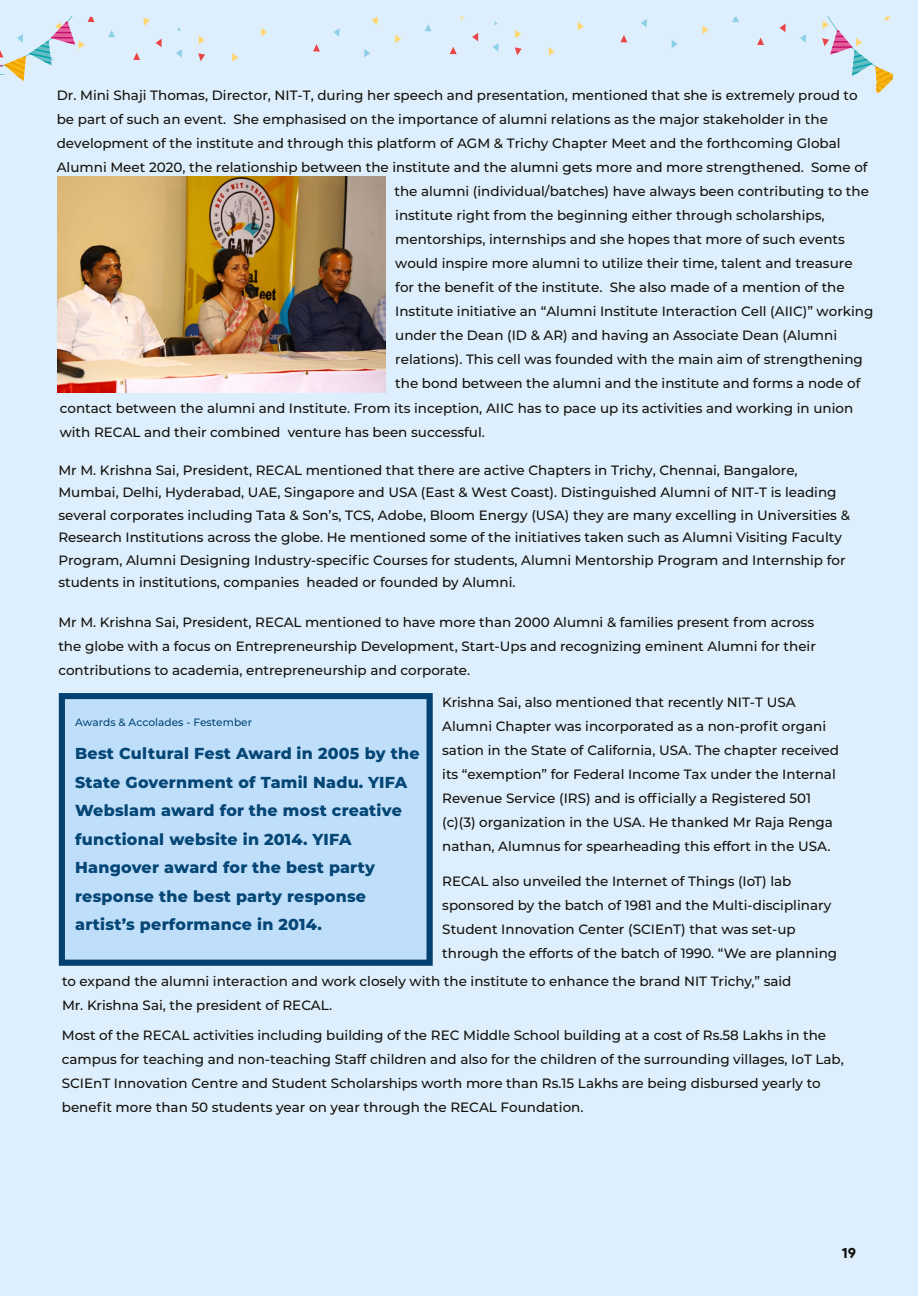
<style>
.page{position:relative;width:918px;height:1296px;background:#fff}
.page>*{position:absolute;margin:0;border:0;box-sizing:border-box;transform-origin:0 0}
.t1{font:800 15.9px/28.5px "Montserrat";letter-spacing:.015em;color:#044675}
.t2{font:900 14.55px "Product Sans";color:#13110c}
.t3{font:500 13.5px/24px "Montserrat";color:#13110c}
.t4{font:500 10.65px "Montserrat";color:#044675}
</style>
<div class="page">
<div style="left:0;top:0;width:918px;height:17px;background:#ddeffc"></div>
<div style="left:893px;top:0;width:25px;height:1296px;background:#ddeffc"></div>
<div style="left:0;top:1280px;width:893px;height:16px;background:#ddeffc"></div>
<div style="left:0;top:17px;width:893px;height:1263px;background:#ddeefc"></div>
<div style="left:66px;top:700px;width:360px;height:259px;background:#bfdef9"></div>
<div style="left:59px;top:693px;width:374px;height:273px;border:6px solid #044675"></div>
<svg style="left:515px;top:30px;width:6px;height:8px"></svg>
<svg style="left:364px;top:49px;width:6px;height:8px"></svg>
<svg style="left:472px;top:33px;width:6px;height:8px"></svg>
<svg style="left:395px;top:35px;width:6px;height:8px"></svg>
<svg style="left:549px;top:47px;width:6px;height:9px"></svg>
<svg style="left:372px;top:17px;width:6px;height:8px"></svg>
<svg style="left:578px;top:22px;width:6px;height:8px"></svg>
<svg style="left:425px;top:24px;width:7px;height:7px"></svg>
<svg style="left:493px;top:43px;width:6px;height:9px"></svg>
<svg style="left:333px;top:28px;width:7px;height:9px"></svg>
<svg style="left:450px;top:47px;width:7px;height:7px"></svg>
<svg style="left:313px;top:44px;width:7px;height:8px"></svg>
<svg style="left:515px;top:47px;width:7px;height:8px"></svg>
<svg style="left:672px;top:40px;width:6px;height:8px"></svg>
<svg style="left:780px;top:24px;width:6px;height:8px"></svg>
<svg style="left:702px;top:26px;width:7px;height:8px"></svg>
<svg style="left:732px;top:17px;width:7px;height:5px"></svg>
<svg style="left:800px;top:34px;width:6px;height:9px"></svg>
<svg style="left:641px;top:19px;width:6px;height:9px"></svg>
<svg style="left:757px;top:38px;width:7px;height:7px"></svg>
<svg style="left:620px;top:35px;width:7px;height:7px"></svg>
<svg style="left:199px;top:36px;width:6px;height:8px"></svg>
<svg style="left:156px;top:39px;width:6px;height:8px"></svg>
<svg style="left:232px;top:53px;width:6px;height:9px"></svg>
<svg style="left:143px;top:18px;width:7px;height:8px"></svg>
<svg style="left:261px;top:28px;width:6px;height:8px"></svg>
<svg style="left:108px;top:30px;width:7px;height:7px"></svg>
<svg style="left:176px;top:49px;width:6px;height:9px"></svg>
<svg style="left:133px;top:53px;width:7px;height:7px"></svg>
<svg style="left:198px;top:53px;width:7px;height:8px"></svg>
<svg style="left:822px;top:17px;width:71px;height:77px"></svg>
<svg style="left:0;top:17px;width:95px;height:65px"></svg>
<img style="left:57px;top:176px;width:329px;height:216px">
<p class="t3" style="left:57px;top:83px;width:802px">Dr. Mini Shaji Thomas, Director, NIT-T, during her speech and presentation, mentioned that she is extremely proud to</p>
<p class="t3" style="left:57px;top:107px;width:773px">be part of such an event. She emphasised on the importance of alumni relations as the major stakeholder in the</p>
<p class="t3" style="left:57px;top:131px;width:785px">development of the institute and through this platform of AGM &amp; Trichy Chapter Meet and the forthcoming Global</p>
<p class="t3" style="left:57px;top:155px;width:812px">Alumni Meet 2020, the relationship between the institute and the alumni gets more and more strengthened. Some of</p>
<p class="t3" style="left:394px;top:179px;width:476px">the alumni (individual/batches) have always been contributing to the</p>
<p class="t3" style="left:395px;top:203px;width:431px">institute right from the beginning either through scholarships,</p>
<p class="t3" style="left:395px;top:227px;width:451px">mentorships, internships and she hopes that more of such events</p>
<p class="t3" style="left:395px;top:251px;width:459px">would inspire more alumni to utilize their time, talent and treasure</p>
<p class="t3" style="left:395px;top:275px;width:451px">for the benefit of the institute. She also made of a mention of the</p>
<p class="t3" style="left:395px;top:299px;width:480px">Institute initiative an “Alumni Institute Interaction Cell (AIIC)” working</p>
<p class="t3" style="left:395px;top:323px;width:443px">under the Dean (ID &amp; AR) and having an Associate Dean (Alumni</p>
<p class="t3" style="left:395px;top:347px;width:469px">relations). This cell was founded with the main aim of strengthening</p>
<p class="t3" style="left:395px;top:371px;width:467px">the bond between the alumni and the institute and forms a node of</p>
<p class="t3" style="left:60px;top:396px;width:795px">contact between the alumni and Institute. From its inception, AIIC has to pace up its activities and working in union with RECAL and their combined venture has been successful.</p>
<p class="t3" style="left:58px;top:458px;width:793px;line-height:22.5px">Mr M. Krishna Sai, President, RECAL mentioned that there are active Chapters in Trichy, Chennai, Bangalore, Mumbai, Delhi, Hyderabad, UAE, Singapore and USA (East &amp; West Coast). Distinguished Alumni of NIT-T is leading several corporates including Tata &amp; Son’s, TCS, Adobe, Bloom Energy (USA) they are many excelling in Universities &amp; Research Institutions across the globe. He mentioned some of the initiatives taken such as Alumni Visiting Faculty Program, Alumni Designing Industry-specific Courses for students, Alumni Mentorship Program and Internship for students in institutions, companies headed or founded by Alumni.</p>
<p class="t3" style="left:58px;top:609px;width:759px">Mr M. Krishna Sai, President, RECAL mentioned to have more than 2000 Alumni &amp; families present from across the globe with a focus on Entrepreneurship Development, Start-Ups and recognizing eminent Alumni for their contributions to academia, entrepreneurship and corporate.</p>
<p class="t3" style="left:442px;top:690px;width:398px">Krishna Sai, also mentioned that recently NIT-T USA Alumni Chapter was incorporated as a non-profit organi sation in the State of California, USA. The chapter received its “exemption” for Federal Income Tax under the Internal Revenue Service (IRS) and is officially a Registered 501 (c)(3) organization in the USA. He thanked Mr Raja Renga nathan, Alumnus for spearheading this effort in the USA.</p>
<p class="t3" style="left:442px;top:868px;width:396px">RECAL also unveiled the Internet of Things (IoT) lab sponsored by the batch of 1981 and the Multi-disciplinary Student Innovation Center (SCIEnT) that was set-up through the efforts of the batch of 1990. “We are planning</p>
<p class="t3" style="left:62px;top:968px;width:731px">to expand the alumni interaction and work closely with the institute to enhance the brand NIT Trichy,” said<br>Mr. Krishna Sai, the president of RECAL.</p>
<p class="t4" style="left:75px;top:715px;width:178px">Awards &amp; Accolades - Festember</p>
<p class="t1" style="left:75px;top:738px;width:346px">Best Cultural Fest Award in 2005 by the State Government of Tamil Nadu. YIFA Webslam award for the most creative functional website in 2014. YIFA Hangover award for the best party response the best party response artist’s performance in 2014.</p>
<p class="t3" style="left:62px;top:1023px;width:784px">Most of the RECAL activities including building of the REC Middle School building at a cost of Rs.58 Lakhs in the campus for teaching and non-teaching Staff children and also for the children of the surrounding villages, IoT Lab, SCIEnT Innovation Centre and Student Scholarships worth more than Rs.15 Lakhs are being disbursed yearly to benefit more than 50 students year on year through the RECAL Foundation.</p>
<p class="t2" style="left:841px;top:1244px;width:16px">19</p>
</div>
